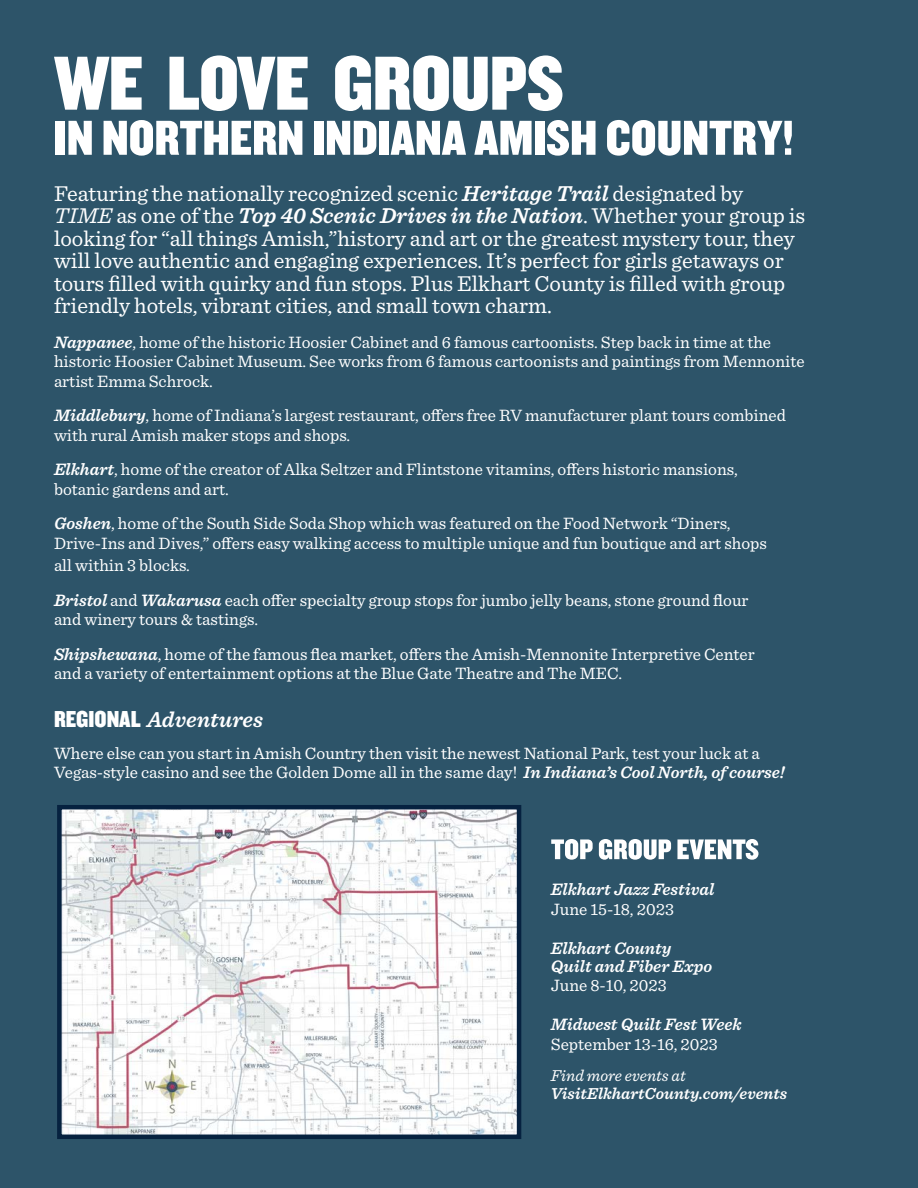
<style>
.page{position:relative;width:918px;height:1188px;background:#2d5469}
.page>*{position:absolute;margin:0;border:0;box-sizing:border-box;transform-origin:0 0}
.t1{font:79.5px "Knockout HTF70 Full Welterwt";letter-spacing:-.01em;color:#fff}
.t2{font:51px "Knockout HTF70 Full Welterwt";color:#fff}
.t3{font:22.5px/22.5px "Sentinel";color:#fff}
.t4{font:italic 600 22.5px "Sentinel";color:#fff}
.t5{font:17.25px/19.5px "Sentinel";color:#fff}
.t6{font:italic 600 17.25px/19.5px "Sentinel";color:#fff}
.t7{font:italic 600 16.5px/18px "Sentinel";color:#fff}
.s1{font-weight:600;font-style:italic}
.s2{font-style:italic}
.s3{font-family:"Knockout HTF70 Full Welterwt";font-weight:400;font-style:normal;font-size:24px}
.s4{font-weight:400;font-style:normal}
.s5{font-weight:400}
</style>
<div class="page">
<img style="left:62px;top:810px;width:454px;height:324px">
<div style="left:57px;top:805px;width:464px;height:334px;border:4px solid #062240"></div>
<svg style="left:551px;top:839px;width:208px;height:21px"></svg>
<p class="t1" style="left:54px;top:42px;width:512px">WE LOVE GROUPS</p>
<p class="t2" style="left:54px;top:111px;width:741px">IN NORTHERN INDIANA AMISH COUNTRY!</p>
<p class="t3" style="left:54px;top:180px;width:753px">Featuring the nationally recognized scenic <span class="s1">Heritage Trail</span> designated by <span class="s2">TIME</span> as one of the <span class="s1">Top 40 Scenic Drives in the Nation</span>. Whether your group is looking for “all things Amish,”history and art or the greatest mystery tour, they will love authentic and engaging experiences. It’s perfect for girls getaways or tours filled with quirky and fun stops. Plus Elkhart County is filled with group friendly hotels, vibrant cities, and small town charm.</p>
<p class="t5" style="left:54px;top:331px;width:752px"><span class="s1">Nappanee</span>, home of the historic Hoosier Cabinet and 6 famous cartoonists. Step back in time at the historic Hoosier Cabinet Museum. See works from 6 famous cartoonists and paintings from Mennonite artist Emma Schrock.</p>
<p class="t5" style="left:54px;top:405px;width:733px"><span class="s1">Middlebury</span>, home of Indiana’s largest restaurant, offers free RV manufacturer plant tours combined with rural Amish maker stops and shops.</p>
<p class="t5" style="left:54px;top:459px;width:685px"><span class="s1">Elkhart</span>, home of the creator of Alka Seltzer and Flintstone vitamins, offers historic mansions, botanic gardens and art.</p>
<p class="t5" style="left:54px;top:513px;width:714px"><span class="s1">Goshen</span>, home of the South Side Soda Shop which was featured on the Food Network “Diners,<br>Drive-Ins and Dives,” offers easy walking access to multiple unique and fun boutique and art shops</p>
<p class="t5" style="left:54px;top:555px;width:137px">all within 3 blocks.</p>
<p class="t5" style="left:54px;top:589px;width:696px"><span class="s1">Bristol</span> and <span class="s1">Wakarusa</span> each offer specialty group stops for jumbo jelly beans, stone ground flour and winery tours &amp; tastings.</p>
<p class="t5" style="left:54px;top:643px;width:702px"><span class="s1">Shipshewana</span>, home of the famous flea market, offers the Amish-Mennonite Interpretive Center and a variety of entertainment options at the Blue Gate Theatre and The MEC.</p>
<p class="t4" style="left:54px;top:702px;width:210px"><span class="s3">REGIONAL</span> Adventures</p>
<p class="t5" style="left:54px;top:742px;width:732px">Where else can you start in Amish Country then visit the newest National Park, test your luck at a<br>Vegas-style casino and see the Golden Dome all in the same day! <span class="s1">In Indiana’s Cool North, of course!</span></p>
<p class="t6" style="left:551px;top:879px;width:165px">Elkhart Jazz Festival<br><span class="s4">June 15-18, 2023</span></p>
<p class="t6" style="left:551px;top:938px;width:163px;line-height:18.8px">Elkhart County<br>Quilt and Fiber Expo<br><span class="s4">June 8-10, 2023</span></p>
<p class="t6" style="left:551px;top:1014px;width:192px">Midwest Quilt Fest Week<br><span class="s4">September 13-16, 2023</span></p>
<p class="t7" style="left:551px;top:1066px;width:238px"><span class="s5">Find more events at<br></span>VisitElkhartCounty.com/events</p>
</div>
